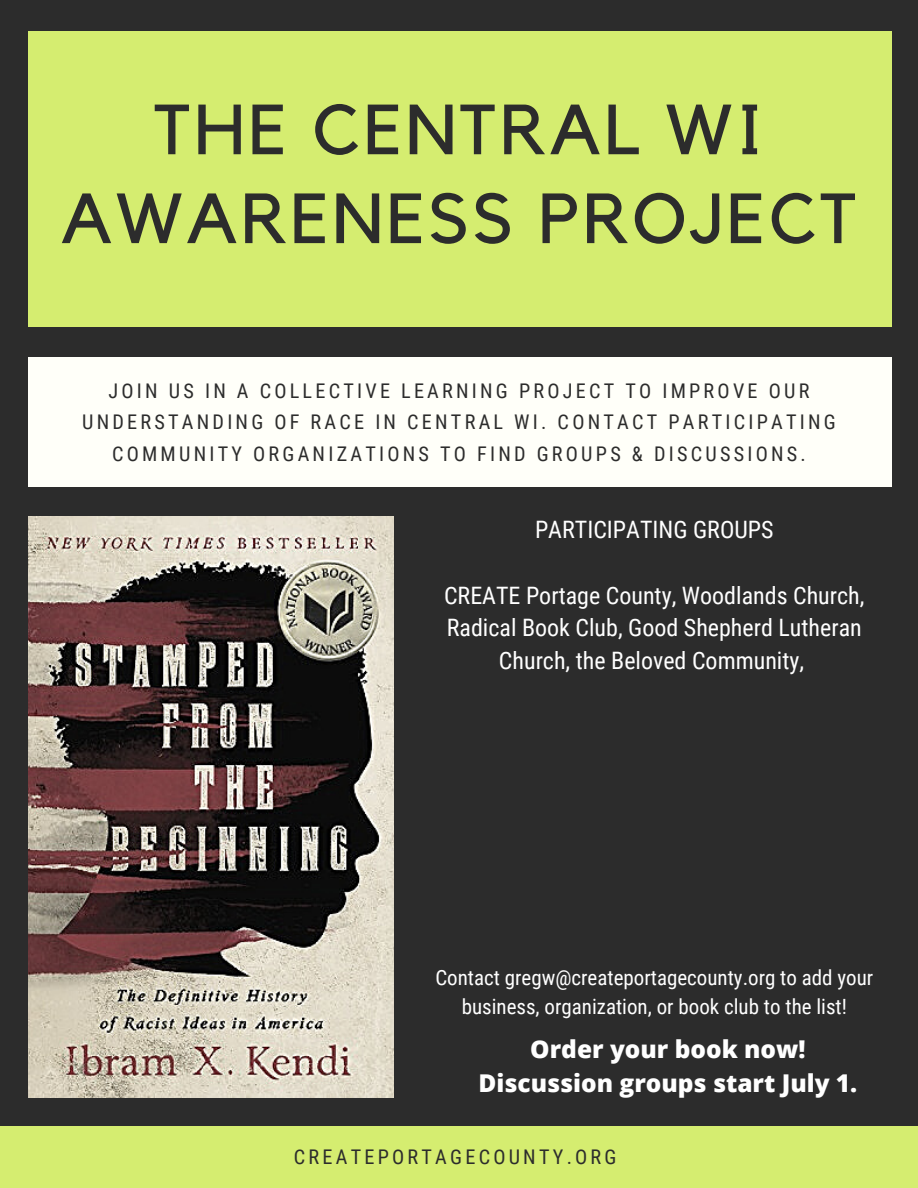
<style>
.page{position:relative;width:918px;height:1188px;background:#2c2c2c}
.page>*{position:absolute;margin:0;border:0;box-sizing:border-box;transform-origin:0 0}
.t1{font:70.05px/88.8px "Kollektif";letter-spacing:.05em;color:#2c2c2c;text-align:center}
.t2{font:800 24.45px/33.9px "Open Sans";color:#fff;text-align:center}
.t3{font:24px/32.7px "Roboto Condensed";color:#fff;text-align:center}
.t4{font:21px/29.2px "Roboto Condensed";color:#fff;text-align:center}
.t5{font:20.25px/31.5px "Roboto Condensed";letter-spacing:.16em;color:#2c2c2c;text-align:center}
</style>
<div class="page">
<img style="left:29px;top:516px;width:364px;height:582px">
<div style="left:28px;top:32px;width:864px;height:295px;background:#d5ed70"></div>
<div style="left:0;top:1126px;width:918px;height:62px;background:#d5ed70"></div>
<div style="left:28px;top:358px;width:863px;height:129px;background:#fffff9"></div>
<h1 class="t1" style="left:61px;top:88px;width:797px">THE CENTRAL WI<br>AWARENESS PROJECT</h1>
<p class="t5" style="left:82px;top:375px;width:755px">JOIN US IN A COLLECTIVE LEARNING PROJECT TO IMPROVE OUR<br>UNDERSTANDING OF RACE IN CENTRAL WI. CONTACT PARTICIPATING<br>COMMUNITY ORGANIZATIONS TO FIND GROUPS &amp; DISCUSSIONS.</p>
<p class="t3" style="left:535px;top:514px;width:240px">PARTICIPATING GROUPS</p>
<p class="t3" style="left:444px;top:579px;width:422px">CREATE Portage County, Woodlands Church,<br>Radical Book Club, Good Shepherd Lutheran<br>Church, the Beloved Community,</p>
<p class="t4" style="left:435px;top:963px;width:439px">Contact gregw@createportagecounty.org to add your business, organization, or book club to the list!</p>
<p class="t2" style="left:479px;top:1032px;width:380px">Order your book now!<br>Discussion groups start July 1.</p>
<p class="t5" style="left:294px;top:1142px;width:324px">CREATEPORTAGECOUNTY.ORG</p>
</div>
